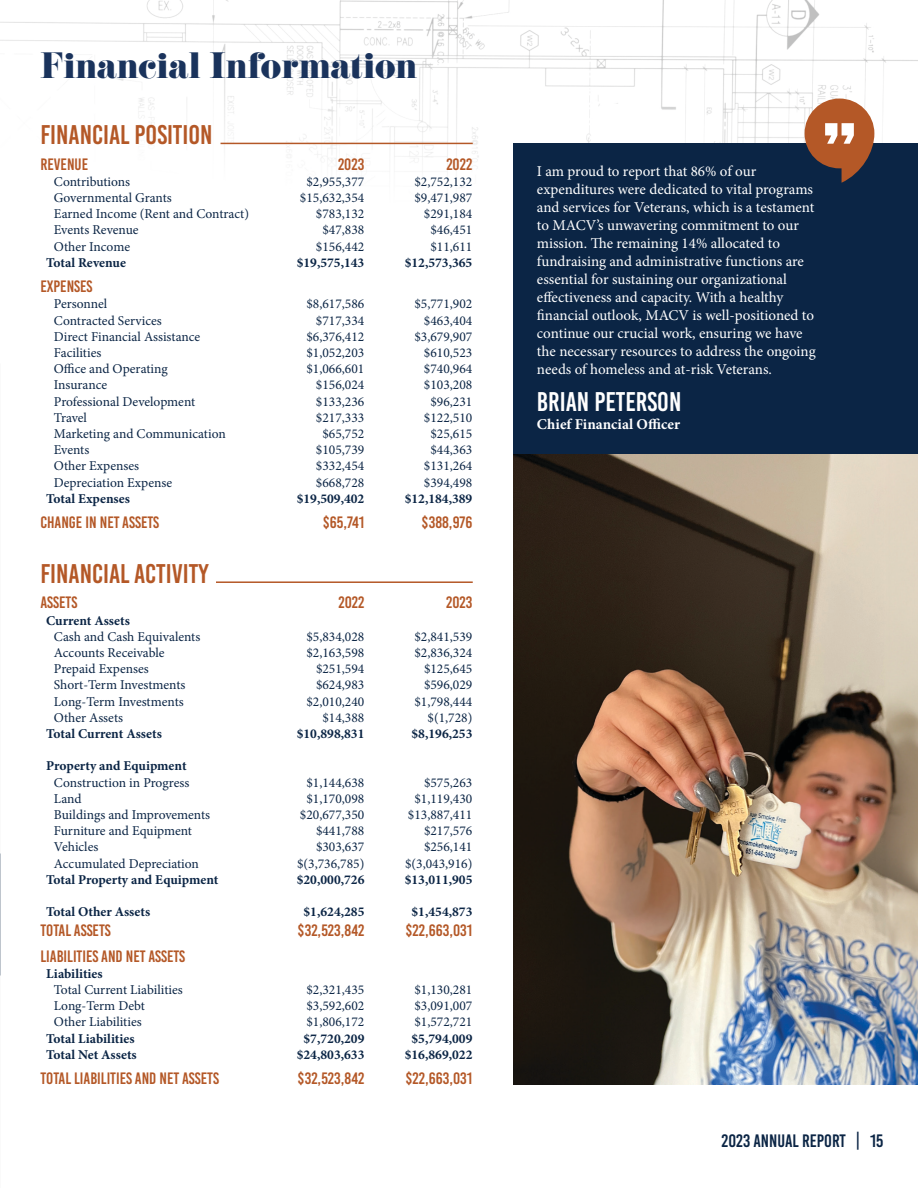
<style>
.page{position:relative;width:918px;height:1188px;background:#fff}
.page>*{position:absolute;margin:0;border:0;box-sizing:border-box;transform-origin:0 0}
.t1{font:32.1px "Eloquent JF Pro";color:#1a335c}
.t2{font:27px "Bebas Kai";color:#b45827}
.t3{font:27px "Bebas Kai";color:#fff}
.t4{font:18px "Bebas Kai";color:#0b2545}
.t5{font:16.5px "Bebas Kai";color:#b45827}
.t6{font:15px/18px "Minion Pro";color:#fff}
.t7{font:700 15px "Minion Pro";color:#fff}
.t8{font:13.5px "Minion Pro";color:#0b2545}
.t9{font:700 13.5px "Minion Pro";color:#0b2545}
</style>
<div class="page">
<img style="left:1px;top:0;width:917px;height:162px">
<hr style="left:216px;top:581px;width:257px;height:2px;background:#b45827">
<hr style="left:221px;top:143px;width:252px;height:1px;background:#b45827">
<div style="left:513px;top:143px;width:405px;height:312px;background:#0b2545"></div>
<svg style="left:805px;top:99px;width:69px;height:84px"></svg>
<img style="left:513px;top:455px;width:405px;height:629px">
<p class="t1" style="left:40px;top:49px;width:378px">Financial Information</p>
<p class="t2" style="left:40px;top:120px;width:174px">FINANCIAL POSITION</p>
<p class="t5" style="left:40px;top:155px;width:49px">REVENUE</p>
<p class="t5" style="left:338px;top:155px;width:28px">2023</p>
<p class="t5" style="left:446px;top:155px;width:28px">2022</p>
<p class="t8" style="left:54px;top:172px;width:78px">Contributions</p>
<p class="t8" style="left:306px;top:172px;width:59px">$2,955,377</p>
<p class="t8" style="left:414px;top:172px;width:59px">$2,752,132</p>
<p class="t8" style="left:54px;top:189px;width:119px">Governmental Grants</p>
<p class="t8" style="left:300px;top:189px;width:66px">$15,632,354</p>
<p class="t8" style="left:414px;top:189px;width:59px">$9,471,987</p>
<p class="t8" style="left:54px;top:205px;width:197px">Earned Income (Rent and Contract)</p>
<p class="t8" style="left:316px;top:205px;width:50px">$783,132</p>
<p class="t8" style="left:424px;top:205px;width:50px">$291,184</p>
<p class="t8" style="left:54px;top:221px;width:86px">Events Revenue</p>
<p class="t8" style="left:322px;top:221px;width:43px">$47,838</p>
<p class="t8" style="left:430px;top:221px;width:43px">$46,451</p>
<p class="t8" style="left:54px;top:237px;width:78px">Other Income</p>
<p class="t8" style="left:316px;top:237px;width:50px">$156,442</p>
<p class="t8" style="left:430px;top:237px;width:43px">$11,611</p>
<p class="t9" style="left:46px;top:253px;width:81px">Total Revenue</p>
<p class="t9" style="left:297px;top:253px;width:69px">$19,575,143</p>
<p class="t9" style="left:405px;top:253px;width:69px">$12,573,365</p>
<p class="t5" style="left:40px;top:278px;width:54px">EXPENSES</p>
<p class="t8" style="left:54px;top:295px;width:55px">Personnel</p>
<p class="t8" style="left:306px;top:295px;width:59px">$8,617,586</p>
<p class="t8" style="left:414px;top:295px;width:59px">$5,771,902</p>
<p class="t8" style="left:54px;top:311px;width:110px">Contracted Services</p>
<p class="t8" style="left:316px;top:311px;width:50px">$717,334</p>
<p class="t8" style="left:424px;top:311px;width:50px">$463,404</p>
<p class="t8" style="left:54px;top:328px;width:148px">Direct Financial Assistance</p>
<p class="t8" style="left:306px;top:328px;width:59px">$6,376,412</p>
<p class="t8" style="left:414px;top:328px;width:59px">$3,679,907</p>
<p class="t8" style="left:54px;top:344px;width:49px">Facilities</p>
<p class="t8" style="left:306px;top:344px;width:59px">$1,052,203</p>
<p class="t8" style="left:424px;top:344px;width:50px">$610,523</p>
<p class="t8" style="left:54px;top:360px;width:115px">Office and Operating</p>
<p class="t8" style="left:306px;top:360px;width:59px">$1,066,601</p>
<p class="t8" style="left:424px;top:360px;width:50px">$740,964</p>
<p class="t8" style="left:54px;top:376px;width:55px">Insurance</p>
<p class="t8" style="left:316px;top:376px;width:50px">$156,024</p>
<p class="t8" style="left:424px;top:376px;width:50px">$103,208</p>
<p class="t8" style="left:54px;top:392px;width:143px">Professional Development</p>
<p class="t8" style="left:316px;top:392px;width:50px">$133,236</p>
<p class="t8" style="left:430px;top:392px;width:43px">$96,231</p>
<p class="t8" style="left:54px;top:409px;width:35px">Travel</p>
<p class="t8" style="left:316px;top:409px;width:50px">$217,333</p>
<p class="t8" style="left:424px;top:409px;width:50px">$122,510</p>
<p class="t8" style="left:54px;top:425px;width:173px">Marketing and Communication</p>
<p class="t8" style="left:322px;top:425px;width:43px">$65,752</p>
<p class="t8" style="left:430px;top:425px;width:43px">$25,615</p>
<p class="t8" style="left:54px;top:441px;width:37px">Events</p>
<p class="t8" style="left:316px;top:441px;width:50px">$105,739</p>
<p class="t8" style="left:430px;top:441px;width:43px">$44,363</p>
<p class="t8" style="left:54px;top:457px;width:87px">Other Expenses</p>
<p class="t8" style="left:316px;top:457px;width:50px">$332,454</p>
<p class="t8" style="left:424px;top:457px;width:50px">$131,264</p>
<p class="t8" style="left:54px;top:473px;width:120px">Depreciation Expense</p>
<p class="t8" style="left:316px;top:473px;width:50px">$668,728</p>
<p class="t8" style="left:424px;top:473px;width:50px">$394,498</p>
<p class="t9" style="left:46px;top:489px;width:85px">Total Expenses</p>
<p class="t9" style="left:297px;top:489px;width:69px">$19,509,402</p>
<p class="t9" style="left:405px;top:489px;width:69px">$12,184,389</p>
<p class="t5" style="left:40px;top:514px;width:120px">CHANGE IN NET ASSETS</p>
<p class="t5" style="left:323px;top:514px;width:43px">$65,741</p>
<p class="t5" style="left:422px;top:514px;width:52px">$388,976</p>
<p class="t2" style="left:40px;top:559px;width:170px">FINANCIAL ACTIVITY</p>
<p class="t5" style="left:40px;top:594px;width:38px">ASSETS</p>
<p class="t5" style="left:338px;top:594px;width:28px">2022</p>
<p class="t5" style="left:446px;top:594px;width:28px">2023</p>
<p class="t9" style="left:46px;top:611px;width:85px">Current Assets</p>
<p class="t8" style="left:54px;top:627px;width:148px">Cash and Cash Equivalents</p>
<p class="t8" style="left:306px;top:627px;width:59px">$5,834,028</p>
<p class="t8" style="left:414px;top:627px;width:59px">$2,841,539</p>
<p class="t8" style="left:54px;top:644px;width:112px">Accounts Receivable</p>
<p class="t8" style="left:306px;top:644px;width:59px">$2,163,598</p>
<p class="t8" style="left:414px;top:644px;width:59px">$2,836,324</p>
<p class="t8" style="left:54px;top:660px;width:96px">Prepaid Expenses</p>
<p class="t8" style="left:316px;top:660px;width:50px">$251,594</p>
<p class="t8" style="left:424px;top:660px;width:50px">$125,645</p>
<p class="t8" style="left:54px;top:676px;width:133px">Short-Term Investments</p>
<p class="t8" style="left:316px;top:676px;width:50px">$624,983</p>
<p class="t8" style="left:424px;top:676px;width:50px">$596,029</p>
<p class="t8" style="left:54px;top:692px;width:131px">Long-Term Investments</p>
<p class="t8" style="left:306px;top:692px;width:59px">$2,010,240</p>
<p class="t8" style="left:414px;top:692px;width:59px">$1,798,444</p>
<p class="t8" style="left:54px;top:708px;width:71px">Other Assets</p>
<p class="t8" style="left:322px;top:708px;width:43px">$14,388</p>
<p class="t8" style="left:428px;top:708px;width:46px">$(1,728)</p>
<p class="t9" style="left:46px;top:724px;width:117px">Total Current Assets</p>
<p class="t9" style="left:297px;top:724px;width:69px">$10,898,831</p>
<p class="t9" style="left:412px;top:724px;width:62px">$8,196,253</p>
<p class="t9" style="left:46px;top:757px;width:142px">Property and Equipment</p>
<p class="t8" style="left:54px;top:773px;width:137px">Construction in Progress</p>
<p class="t8" style="left:306px;top:773px;width:59px">$1,144,638</p>
<p class="t8" style="left:424px;top:773px;width:50px">$575,263</p>
<p class="t8" style="left:54px;top:789px;width:29px">Land</p>
<p class="t8" style="left:306px;top:789px;width:59px">$1,170,098</p>
<p class="t8" style="left:414px;top:789px;width:59px">$1,119,430</p>
<p class="t8" style="left:54px;top:806px;width:158px">Buildings and Improvements</p>
<p class="t8" style="left:300px;top:806px;width:66px">$20,677,350</p>
<p class="t8" style="left:408px;top:806px;width:66px">$13,887,411</p>
<p class="t8" style="left:54px;top:822px;width:140px">Furniture and Equipment</p>
<p class="t8" style="left:316px;top:822px;width:50px">$441,788</p>
<p class="t8" style="left:424px;top:822px;width:50px">$217,576</p>
<p class="t8" style="left:54px;top:838px;width:46px">Vehicles</p>
<p class="t8" style="left:316px;top:838px;width:50px">$303,637</p>
<p class="t8" style="left:424px;top:838px;width:50px">$256,141</p>
<p class="t8" style="left:54px;top:854px;width:147px">Accumulated Depreciation</p>
<p class="t8" style="left:297px;top:854px;width:69px">$(3,736,785)</p>
<p class="t8" style="left:405px;top:854px;width:69px">$(3,043,916)</p>
<p class="t9" style="left:46px;top:870px;width:174px">Total Property and Equipment</p>
<p class="t9" style="left:297px;top:870px;width:69px">$20,000,726</p>
<p class="t9" style="left:405px;top:870px;width:69px">$13,011,905</p>
<p class="t9" style="left:46px;top:902px;width:105px">Total Other Assets</p>
<p class="t9" style="left:304px;top:902px;width:62px">$1,624,285</p>
<p class="t9" style="left:412px;top:902px;width:62px">$1,454,873</p>
<p class="t5" style="left:40px;top:921px;width:72px">TOTAL ASSETS</p>
<p class="t5" style="left:298px;top:921px;width:68px">$32,523,842</p>
<p class="t5" style="left:405px;top:921px;width:69px">$22,663,031</p>
<p class="t5" style="left:40px;top:947px;width:146px">LIABILITIES AND NET ASSETS</p>
<p class="t9" style="left:46px;top:964px;width:58px">Liabilities</p>
<p class="t8" style="left:54px;top:981px;width:130px">Total Current Liabilities</p>
<p class="t8" style="left:306px;top:981px;width:59px">$2,321,435</p>
<p class="t8" style="left:414px;top:981px;width:59px">$1,130,281</p>
<p class="t8" style="left:54px;top:997px;width:92px">Long-Term Debt</p>
<p class="t8" style="left:306px;top:997px;width:59px">$3,592,602</p>
<p class="t8" style="left:414px;top:997px;width:59px">$3,091,007</p>
<p class="t8" style="left:54px;top:1013px;width:89px">Other Liabilities</p>
<p class="t8" style="left:306px;top:1013px;width:59px">$1,806,172</p>
<p class="t8" style="left:414px;top:1013px;width:59px">$1,572,721</p>
<p class="t9" style="left:46px;top:1029px;width:90px">Total Liabilities</p>
<p class="t9" style="left:304px;top:1029px;width:62px">$7,720,209</p>
<p class="t9" style="left:412px;top:1029px;width:62px">$5,794,009</p>
<p class="t9" style="left:46px;top:1045px;width:92px">Total Net Assets</p>
<p class="t9" style="left:297px;top:1045px;width:69px">$24,803,633</p>
<p class="t9" style="left:405px;top:1045px;width:69px">$16,869,022</p>
<p class="t5" style="left:40px;top:1070px;width:180px">TOTAL LIABILITIES AND NET ASSETS</p>
<p class="t5" style="left:298px;top:1070px;width:68px">$32,523,842</p>
<p class="t5" style="left:405px;top:1070px;width:69px">$22,663,031</p>
<p class="t6" style="left:537px;top:162px;width:280px">I am proud to report that 86% of our expenditures were dedicated to vital programs and services for Veterans, which is a testament to MACV’s unwavering commitment to our mission. The remaining 14% allocated to fundraising and administrative functions are essential for sustaining our organizational effectiveness and capacity. With a healthy financial outlook, MACV is well-positioned to continue our crucial work, ensuring we have the necessary resources to address the ongoing needs of homeless and at-risk Veterans.</p>
<p class="t3" style="left:537px;top:387px;width:146px">BRIAN PETERSON</p>
<p class="t7" style="left:537px;top:413px;width:145px">Chief Financial Officer</p>
<h3 class="t4" style="left:722px;top:1131px;width:163px">2023 ANNUAL REPORT | 15</h3>
</div>
